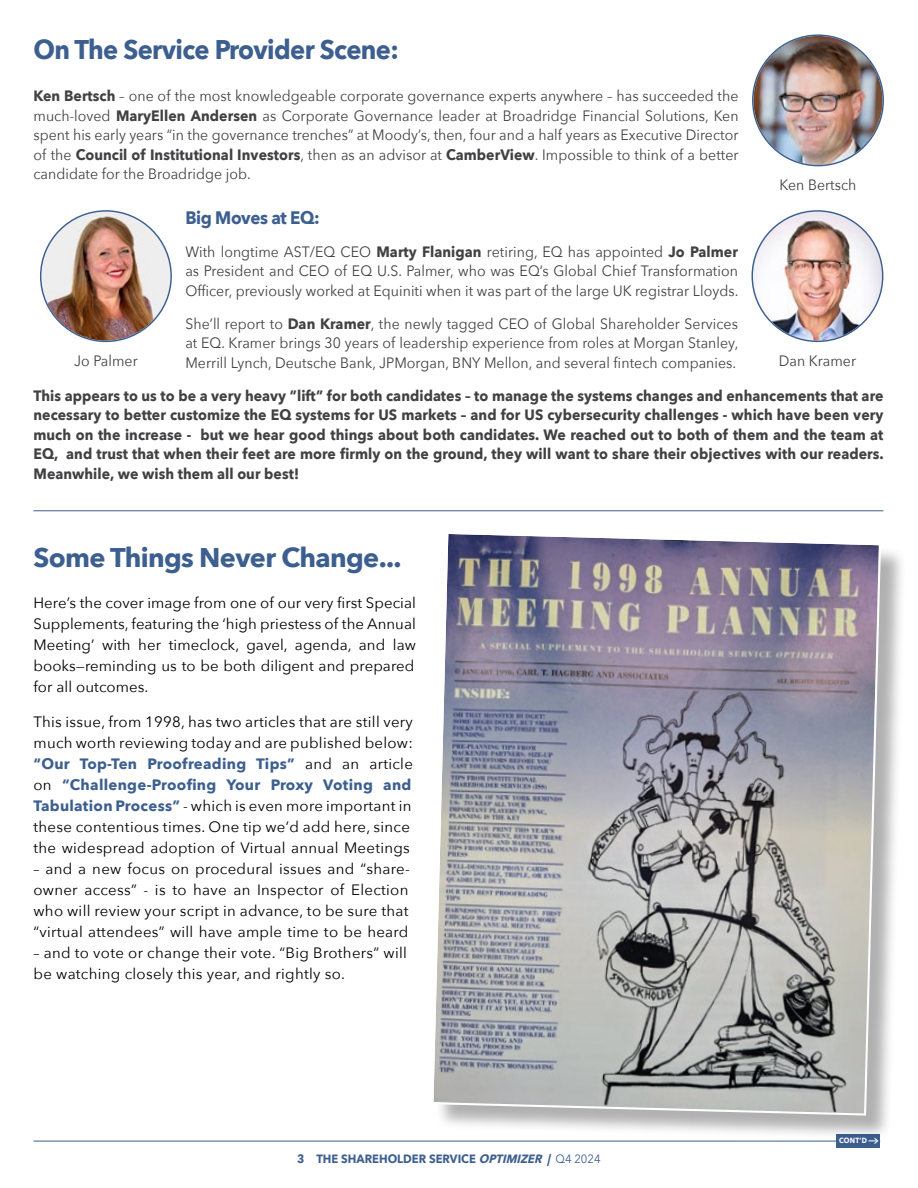
<style>
.page{position:relative;width:918px;height:1188px;background:#fff}
.page>*{position:absolute;margin:0;border:0;box-sizing:border-box;transform-origin:0 0}
.t1{font:700 27px "Avenir Next";letter-spacing:-.025em;color:#3d5f90;scale:.94 1}
.t2{font:700 27px "Avenir Next";letter-spacing:-.025em;color:#3d5f90}
.t3{font:700 18px "Avenir Next";letter-spacing:-.025em;color:#3d5f90;scale:.94 1}
.t4{font:15px/19.5px "Avenir Next";letter-spacing:.005em;color:#414042;text-align:justify;scale:.94 1}
.t5{font:15px/21px "Avenir Next";letter-spacing:.02em;color:#000;text-align:justify}
.t6{font:700 15px/19.5px "Avenir Next";letter-spacing:.005em;color:#414042;text-align:justify;scale:.94 1}
.t7{font:700 12px "Avenir Next";color:#3d5f90;scale:.94 1}
.t8{font:700 7.5px "Avenir Next";color:#fff;scale:.9 1}
.s1{font-weight:700}
.s2{font-weight:700;color:#3d5f90}
.s3{font-style:italic}
.s4{font-weight:400}
</style>
<div class="page">
<hr style="left:33px;top:1141px;width:847px;height:1px;background:#3d5f90">
<div style="left:836px;top:1134px;width:44px;height:14px;background:#3d5f90"></div>
<svg style="left:869px;top:1141px;width:9px;height:3px"></svg>
<hr style="left:33px;top:510px;width:850px;height:1px;background:#3d5f90">
<img style="left:754px;top:36px;width:129px;height:129px;border-radius:64px">
<img style="left:41px;top:212px;width:129px;height:129px;border-radius:64px">
<img style="left:753px;top:212px;width:129px;height:129px;border-radius:64px">
<div style="left:435px;top:535px;width:471px;height:606px;background:#000;opacity:.31"></div>
<svg style="left:433px;top:534px;width:449px;height:583px;background:#9e9da4"></svg>
<h1 class="t1" style="left:33px;top:27px;width:390px">On The Service Provider Scene:</h1>
<p class="t4" style="left:33px;top:86px;width:752px"><span class="s1">Ken Bertsch</span> – one of the most knowledgeable corporate governance experts anywhere – has succeeded the much-loved <span class="s1">MaryEllen Andersen</span> as Corporate Governance leader at Broadridge Financial Solutions, Ken spent his early years “in the governance trenches” at Moody’s, then, four and a half years as Executive Director of the <span class="s1">Council of Institutional Investors</span>, then as an advisor at <span class="s1">CamberView</span>. Impossible to think of a better candidate for the Broadridge job.</p>
<p class="t3" style="left:185px;top:202px;width:144px">Big Moves at EQ:</p>
<p class="t4" style="left:185px;top:241px;width:590px">With longtime AST/EQ CEO <span class="s1">Marty Flanigan</span> retiring, EQ has appointed <span class="s1">Jo Palmer </span>as President and CEO of EQ U.S. Palmer, who was EQ’s Global Chief Transformation Officer, previously worked at Equiniti when it was part of the large UK registrar Lloyds.</p>
<p class="t4" style="left:185px;top:313px;width:590px">She’ll report to <span class="s1">Dan Kramer</span>, the newly tagged CEO of Global Shareholder Services at EQ. Kramer brings 30 years of leadership experience from roles at Morgan Stanley, Merrill Lynch, Deutsche Bank, JPMorgan, BNY Mellon, and several fintech companies.</p>
<p class="t6" style="left:33px;top:385px;width:906px">This appears to us to be a very heavy ”lift” for both candidates – to manage the systems changes and enhancements that are necessary to better customize the EQ systems for US markets – and for US cybersecurity challenges - which have been very much on the increase - but we hear good things about both candidates. We reached out to both of them and the team at EQ, and trust that when their feet are more firmly on the ground, they will want to share their objectives with our readers.<br>Meanwhile, we wish them all our best!</p>
<p class="t4" style="left:780px;top:174px;width:83px">Ken Bertsch</p>
<p class="t4" style="left:74px;top:350px;width:69px">Jo Palmer</p>
<p class="t4" style="left:779px;top:350px;width:84px">Dan Kramer</p>
<h1 class="t2" style="left:33px;top:534px;width:370px">Some Things Never Change...</h1>
<p class="t5" style="left:33px;top:592px;width:384px">Here’s the cover image from one of our very first Special Supplements, featuring the ‘high priestess of the Annual Meeting’ with her timeclock, gavel, agenda, and law books—reminding us to be both diligent and prepared for all outcomes.</p>
<p class="t5" style="left:33px;top:710px;width:381px;text-align:left">This issue, from 1998, has two articles that are still very much worth reviewing today and are published below: <span class="s2">“Our Top-Ten Proofreading Tips”</span> and an article on <span class="s2">“Challenge-Proofing Your Proxy Voting and Tabulation Process”</span> - which is even more important in these contentious times. One tip we’d add here, since the widespread adoption of Virtual annual Meetings</p>
<p class="t5" style="left:33px;top:857px;width:378px">– and a new focus on procedural issues and “share&shy;owner access” - is to have an Inspector of Election who will review your script in advance, to be sure that “virtual attendees” will have ample time to be heard</p>
<p class="t5" style="left:33px;top:941px;width:375px">– and to vote or change their vote. “Big Brothers” will be watching closely this year, and rightly so.</p>
<p class="t7" style="left:297px;top:1148px;width:324px">3 THE SHAREHOLDER SERVICE <span class="s3">OPTIMIZER |</span> <span class="s4">Q4 2024</span></p>
<p class="t8" style="left:839px;top:1134px;width:32px">CONT’D</p>
</div>
